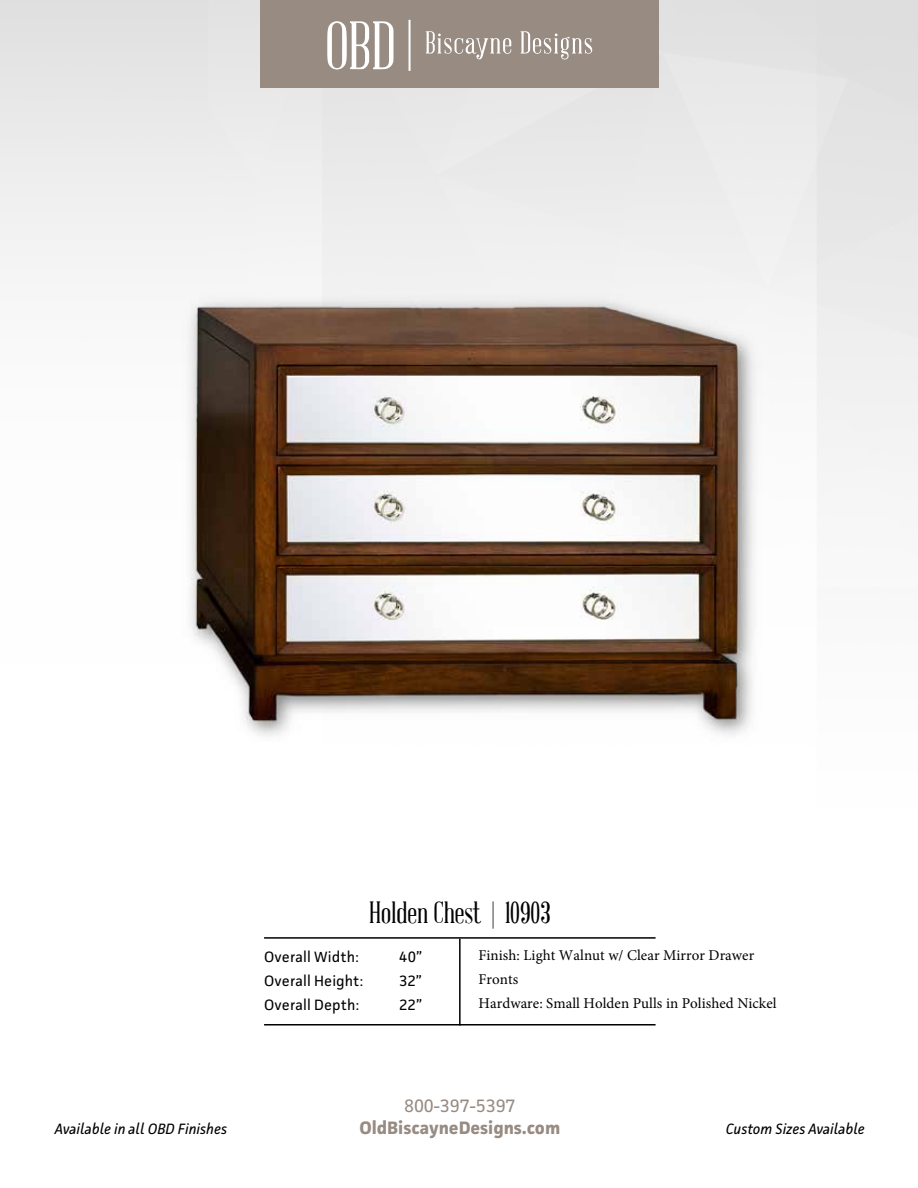
<style>
.page{position:relative;width:918px;height:1188px;background:#fff}
.page>*{position:absolute;margin:0;border:0;box-sizing:border-box;transform-origin:0 0}
.t1{font:30px "Abraham Lincoln";color:#000}
.t2{font:700 18px "Facit";color:#978b82}
.t3{font:18px "Facit";color:#978b82}
.t4{font:15px/24px "Minion Pro";letter-spacing:.005em;color:#000}
.t5{font:15px "Facit";letter-spacing:.005em;color:#000}
.t6{font:italic 15px "Facit";color:#000}
</style>
<div class="page">
<div style="left:261px;top:0;width:398px;height:88px;background:#978b82"></div>
<svg style="left:426px;top:31px;width:85px;height:28px"></svg>
<svg style="left:521px;top:31px;width:71px;height:28px"></svg>
<svg style="left:327px;top:21px;width:66px;height:49px"></svg>
<hr style="left:409px;top:20px;width:2px;height:51px;background:#fff">
<hr style="left:264px;top:937px;width:392px;height:2px;background:#000">
<hr style="left:264px;top:1024px;width:392px;height:2px;background:#000">
<hr style="left:459px;top:939px;width:2px;height:87px;background:#000">
<img style="left:148px;top:257px;width:642px;height:484px">
<h1 class="t1" style="left:369px;top:897px;width:183px">Holden Chest | 10903</h1>
<p class="t5" style="left:264px;top:947px;width:96px">Overall Width:</p>
<p class="t5" style="left:399px;top:947px;width:25px">40”</p>
<p class="t5" style="left:264px;top:971px;width:101px">Overall Height:</p>
<p class="t5" style="left:399px;top:971px;width:25px">32”</p>
<p class="t5" style="left:264px;top:995px;width:97px">Overall Depth:</p>
<p class="t5" style="left:399px;top:995px;width:25px">22”</p>
<p class="t4" style="left:479px;top:943px;width:300px">Finish: Light Walnut w/ Clear Mirror Drawer<br>Fronts<br>Hardware: Small Holden Pulls in Polished Nickel</p>
<p class="t3" style="left:404px;top:1095px;width:113px">800-397-5397</p>
<p class="t2" style="left:359px;top:1117px;width:202px">OldBiscayneDesigns.com</p>
<p class="t6" style="left:55px;top:1119px;width:174px">Available in all OBD Finishes</p>
<p class="t6" style="left:726px;top:1119px;width:140px">Custom Sizes Available</p>
</div>
